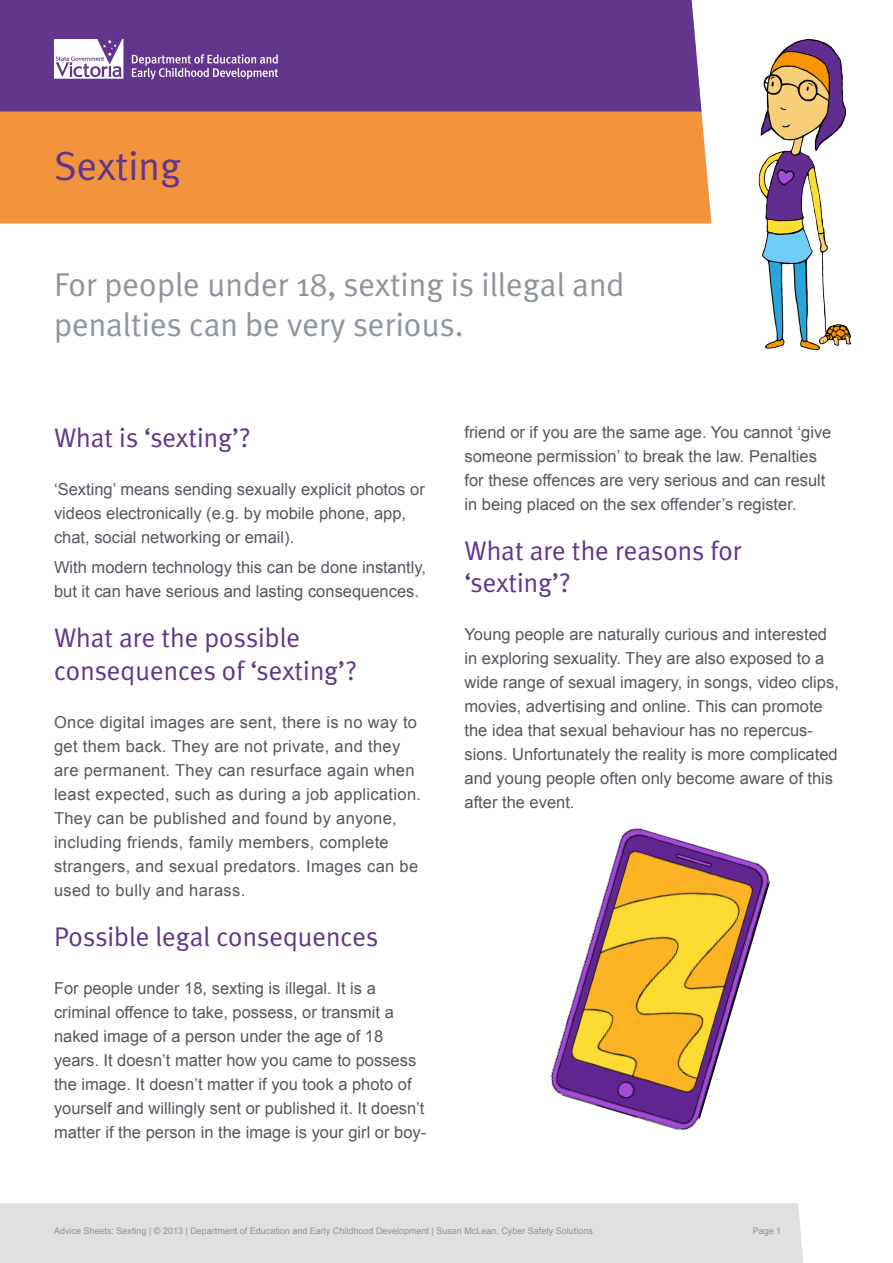
<style>
.page{position:relative;width:893px;height:1263px;background:#fff}
.page>*{position:absolute;margin:0;border:0;box-sizing:border-box;transform-origin:0 0}
.Heading01{font:40.5px "Meta Plus Normal";color:#61368c}
.Introduction{font:33px/39.6px "Meta Plus Normal";color:#8f959d}
.Heading02{font:27px/32.4px "Meta Plus Normal";color:#61368c}
.text_-_body{font:16.5px/24px "Arial";color:#535860}
.text_-_body-2{font:16.5px/24px "Arial";letter-spacing:.02em;color:#535860}
.t1{font:9px "Arial";color:#8f959d}
</style>
<div class="page">
<img style="left:701px;top:38px;width:150px;height:312px">
<div style="left:0;top:1203px;width:804px;height:60px;background:#dfe1e0"></div>
<div style="left:0;top:0;width:701px;height:112px;background:#61368c"></div>
<svg style="left:54px;top:39px;width:69px;height:40px"></svg>
<svg style="left:132px;top:54px;width:146px;height:26px"></svg>
<div style="left:0;top:112px;width:711px;height:112px;background:#f2943d"></div>
<img style="left:550px;top:827px;width:221px;height:304px">
<p class="Heading01" style="left:54px;top:143px;width:129px">Sexting</p>
<p class="Introduction" style="left:54px;top:264px;width:572px">For people under 18, sexting is illegal and penalties can be very serious.</p>
<p class="Heading02" style="left:54px;top:421px;width:198px">What is ‘sexting’?</p>
<p class="text_-_body" style="left:54px;top:477px;width:372px">‘Sexting’ means sending sexually explicit photos or videos electronically (e.g. by mobile phone, app, chat, social networking or email).</p>
<p class="text_-_body" style="left:54px;top:555px;width:374px">With modern technology this can be done instantly, but it can have serious and lasting consequences.</p>
<p class="Heading02" style="left:54px;top:621px;width:304px">What are the possible consequences of ‘sexting’?</p>
<p class="text_-_body-2" style="left:54px;top:710px;width:369px">Once digital images are sent, there is no way to get them back. They are not private, and they are permanent. They can resurface again when least expected, such as during a job application.<br>They can be published and found by anyone, including friends, family members, complete strangers, and sexual predators. Images can be used to bully and harass.</p>
<p class="Heading02" style="left:54px;top:920px;width:326px">Possible legal consequences</p>
<p class="text_-_body" style="left:54px;top:977px;width:374px">For people under 18, sexting is illegal. It is a criminal offence to take, possess, or transmit a naked image of a person under the age of 18 years. It doesn’t matter how you came to possess the image. It doesn’t matter if you took a photo of yourself and willingly sent or published it. It doesn’t matter if the person in the image is your girl or boy-</p>
<p class="text_-_body" style="left:464px;top:420px;width:368px">friend or if you are the same age. You cannot ‘give someone permission’ to break the law. Penalties for these offences are very serious and can result in being placed on the sex offender’s register.</p>
<p class="Heading02" style="left:464px;top:534px;width:279px">What are the reasons for ‘sexting’?</p>
<p class="text_-_body" style="left:464px;top:623px;width:376px">Young people are naturally curious and interested in exploring sexuality. They are also exposed to a wide range of sexual imagery, in songs, video clips, movies, advertising and online. This can promote the idea that sexual behaviour has no repercus&shy;sions. Unfortunately the reality is more complicated and young people often only become aware of this after the event.</p>
<p class="t1" style="left:54px;top:1224px;width:540px">Advice Sheets: Sexting | © 2013 | Department of Education and Early Childhood Development | Susan McLean, Cyber Safety Solutions</p>
<p class="t1" style="left:753px;top:1224px;width:30px">Page 1</p>
</div>
